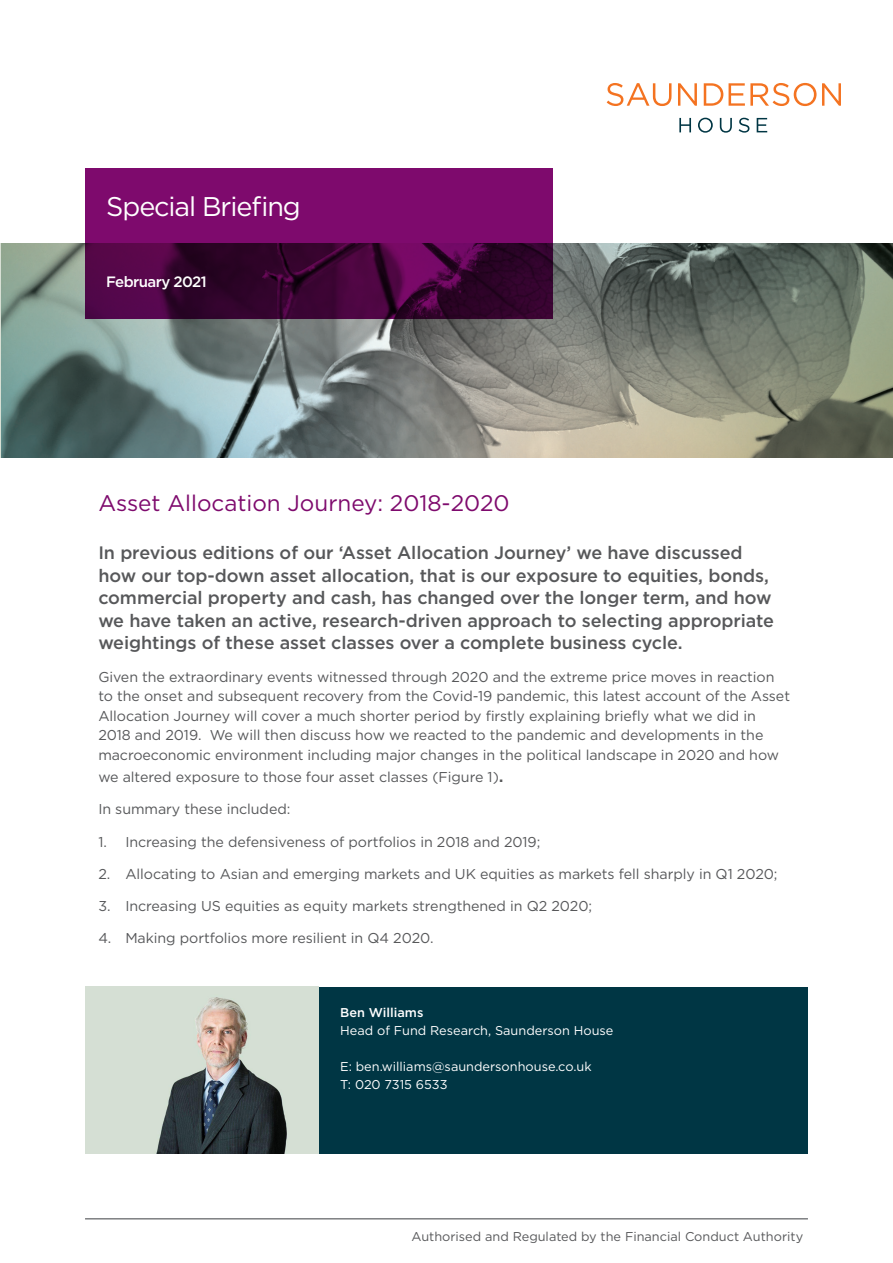
<style>
.page{position:relative;width:893px;height:1263px;background:#fff}
.page>*{position:absolute;margin:0;border:0;box-sizing:border-box;transform-origin:0 0}
.Document_Title{font:27px "Gotham";letter-spacing:-.04em;color:#fff}
.Heading_Single_Colum{font:22.5px "Gotham";color:#7e0a6d}
.Body_Copy{font:500 18px/22.5px "Gotham";letter-spacing:-.005em;color:#57585a}
.Document_Date{font:500 15px "Gotham";letter-spacing:-.04em;color:#fff}
.Body_Copy-2{font:14.25px/19.5px "Gotham";letter-spacing:-.005em;color:#57585a}
.Contact{font:12.75px/18px "Gotham";color:#fff}
.t1{font:12.75px "Gotham";color:#57585a}
.Contact-2{font:500 12.75px "Gotham";color:#fff}
.s1{font-weight:500;font-size:18px}
</style>
<div class="page">
<hr style="left:85px;top:1218px;width:723px;height:1px;background:#515457">
<img style="left:1px;top:243px;width:892px;height:215px">
<svg style="left:607px;top:83px;width:64px;height:23px"></svg>
<svg style="left:678px;top:83px;width:19px;height:23px"></svg>
<svg style="left:704px;top:83px;width:19px;height:23px"></svg>
<svg style="left:729px;top:83px;width:87px;height:23px"></svg>
<svg style="left:822px;top:83px;width:19px;height:23px"></svg>
<svg style="left:679px;top:118px;width:12px;height:14px"></svg>
<svg style="left:698px;top:118px;width:15px;height:15px"></svg>
<svg style="left:720px;top:118px;width:12px;height:15px"></svg>
<svg style="left:739px;top:118px;width:10px;height:15px"></svg>
<svg style="left:757px;top:118px;width:10px;height:14px"></svg>
<svg style="left:85px;top:168px;width:468px;height:150px;background:#5e0751"></svg>
<div style="left:319px;top:986px;width:489px;height:167px;background:#003644"></div>
<img style="left:85px;top:986px;width:234px;height:167px">
<p class="Document_Title" style="left:106px;top:189px;width:196px">Special Briefing</p>
<p class="Document_Date" style="left:106px;top:272px;width:102px">February 2021</p>
<p class="Heading_Single_Colum" style="left:98px;top:489px;width:413px">Asset Allocation Journey: 2018-2020</p>
<p class="Body_Copy" style="left:98px;top:541px;width:677px">In previous editions of our ‘Asset Allocation Journey’ we have discussed how our top-down asset allocation, that is our exposure to equities, bonds, commercial property and cash, has changed over the longer term, and how we have taken an active, research-driven approach to selecting appropriate weightings of these asset classes over a complete business cycle.</p>
<p class="Body_Copy-2" style="left:98px;top:666px;width:693px">Given the extraordinary events witnessed through 2020 and the extreme price moves in reaction to the onset and subsequent recovery from the Covid-19 pandemic, this latest account of the Asset Allocation Journey will cover a much shorter period by firstly explaining briefly what we did in 2018 and 2019. We will then discuss how we reacted to the pandemic and developments in the macroeconomic environment including major changes in the political landscape in 2020 and how</p>
<p class="Body_Copy-2" style="left:98px;top:767px;width:407px">we altered exposure to those four asset classes (Figure 1)<span class="s1">.</span></p>
<p class="Body_Copy-2" style="left:98px;top:799px;width:194px">In summary these included:</p>
<p class="Body_Copy-2" style="left:98px;top:831px;width:444px">1. Increasing the defensiveness of portfolios in 2018 and 2019;</p>
<p class="Body_Copy-2" style="left:98px;top:864px;width:681px">2. Allocating to Asian and emerging markets and UK equities as markets fell sharply in Q1 2020;</p>
<p class="Body_Copy-2" style="left:98px;top:896px;width:495px">3. Increasing US equities as equity markets strengthened in Q2 2020;</p>
<p class="Body_Copy-2" style="left:98px;top:928px;width:337px">4. Making portfolios more resilient in Q4 2020.</p>
<p class="Contact-2" style="left:340px;top:1004px;width:85px">Ben Williams</p>
<p class="Contact" style="left:340px;top:1021px;width:275px">Head of Fund Research, Saunderson House</p>
<p class="Contact" style="left:340px;top:1057px;width:253px">E: ben.williams@saundersonhouse.co.uk<br>T: 020 7315 6533</p>
<p class="t1" style="left:411px;top:1228px;width:393px">Authorised and Regulated by the Financial Conduct Authority</p>
</div>
